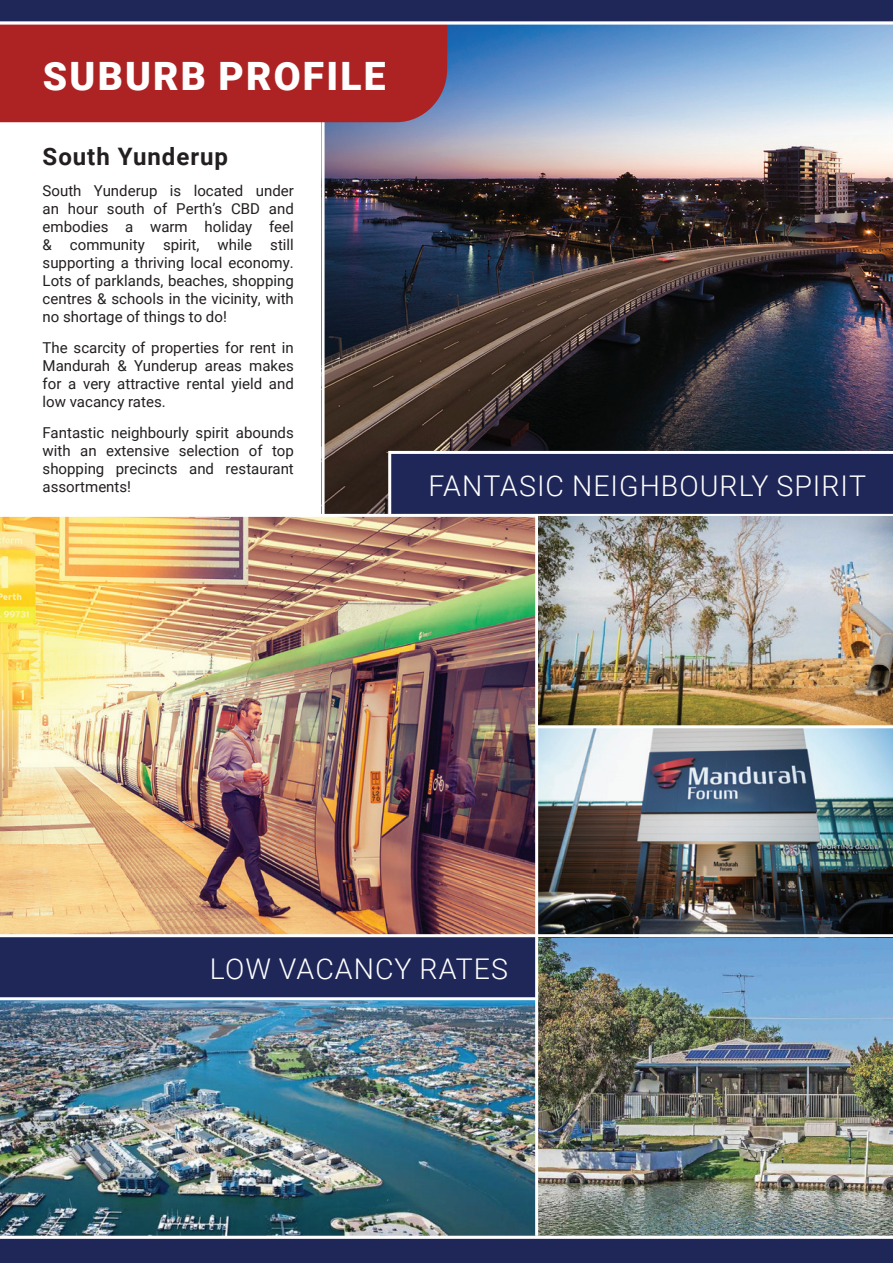
<style>
.page{position:relative;width:893px;height:1263px;background:#fff}
.page>*{position:absolute;margin:0;border:0;box-sizing:border-box;transform-origin:0 0}
.t1{font:900 39px "Roboto";letter-spacing:.055em;color:#fff}
.t2{font:300 28.5px "Roboto";letter-spacing:.035em;color:#fff}
.t3{font:700 24px "Roboto";letter-spacing:.04em;color:#231f20}
.t4{font:15px/18px "Roboto";color:#231f20;text-align:justify}
</style>
<div class="page">
<img style="left:538px;top:517px;width:355px;height:719px">
<img style="left:0;top:517px;width:535px;height:417px">
<img style="left:325px;top:24px;width:568px;height:490px">
<img style="left:0;top:1000px;width:535px;height:236px">
<div style="left:0;top:937px;width:537px;height:60px;background:#1f2759"></div>
<div style="left:390px;top:454px;width:503px;height:60px;background:#1f2759"></div>
<hr style="left:0;top:934px;width:893px;height:3px;background:#fff">
<hr style="left:390px;top:451px;width:503px;height:3px;background:#fff">
<hr style="left:535px;top:514px;width:3px;height:722px;background:#fff">
<hr style="left:388px;top:451px;width:3px;height:64px;background:#fff">
<hr style="left:535px;top:725px;width:358px;height:3px;background:#fff">
<div style="left:0;top:1237px;width:893px;height:26px;background:#1f2759"></div>
<hr style="left:0;top:1236px;width:893px;height:3px;background:#fff">
<div style="left:0;top:24px;width:447px;height:98px;background:#ad2324"></div>
<div style="left:0;top:0;width:893px;height:23px;background:#1f2759"></div>
<hr style="left:0;top:21px;width:893px;height:3px;background:#fff">
<h1 class="t1" style="left:43px;top:48px;width:344px">SUBURB PROFILE</h1>
<h3 class="t3" style="left:43px;top:140px;width:187px">South Yunderup</h3>
<p class="t4" style="left:43px;top:181px;width:253px">South Yunderup is located under an hour south of Perth’s CBD and embodies a warm holiday feel &amp; community spirit, while still supporting a thriving local economy.<br>Lots of parklands, beaches, shopping centres &amp; schools in the vicinity, with no shortage of things to do!</p>
<p class="t4" style="left:43px;top:338px;width:253px">The scarcity of properties for rent in Mandurah &amp; Yunderup areas makes for a very attractive rental yield and low vacancy rates.</p>
<p class="t4" style="left:43px;top:423px;width:253px">Fantastic neighbourly spirit abounds with an extensive selection of top shopping precincts and restaurant assortments!</p>
<h2 class="t2" style="left:429px;top:466px;width:439px">FANTASIC NEIGHBOURLY SPIRIT</h2>
<h2 class="t2" style="left:210px;top:949px;width:299px">LOW VACANCY RATES</h2>
</div>
